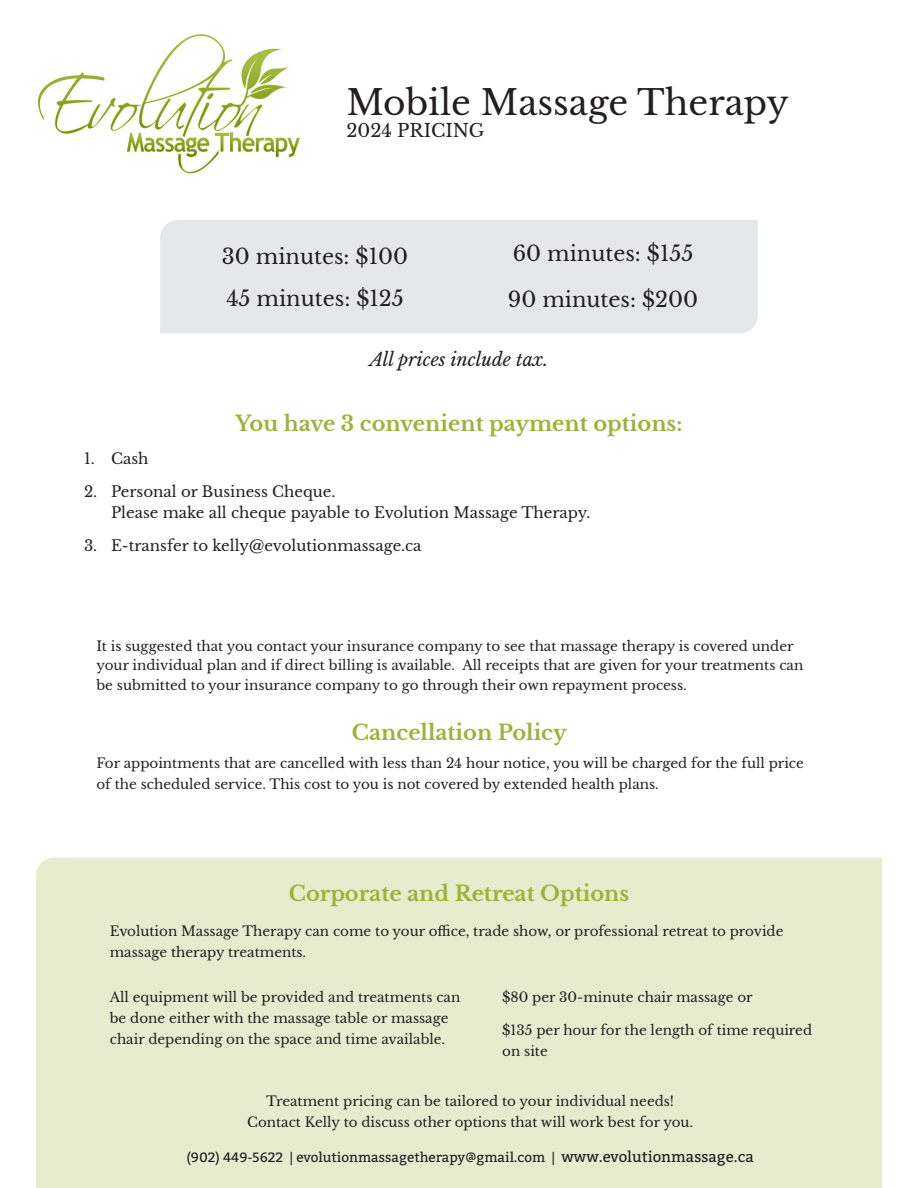
<style>
.page{position:relative;width:918px;height:1188px;background:#fff}
.page>*{position:absolute;margin:0;border:0;box-sizing:border-box;transform-origin:0 0}
.t1{font:34.5px "Libre Baskerville";color:#231f20}
.t2{font:700 21px "Libre Baskerville";color:#9ab437}
.t3{font:21px "Libre Baskerville";color:#231f20}
.t4{font:italic 18px "Libre Baskerville";color:#231f20}
.t5{font:18px "Libre Baskerville";color:#231f20}
.t6{font:15px/21px "Libre Baskerville";color:#231f20}
.t7{font:13.5px/21px "Libre Baskerville";color:#231f20}
.t8{font:13.5px "Bitter";color:#231f20}
.s1{font-size:15px}
</style>
<div class="page">
<div style="left:160px;top:220px;width:598px;height:113px;background:#e6e7e9"></div>
<img style="left:38px;top:34px;width:262px;height:140px">
<div style="left:36px;top:858px;width:846px;height:330px;background:#e6eccd"></div>
<p class="t1" style="left:346px;top:82px;width:444px">Mobile Massage Therapy</p>
<p class="t5" style="left:346px;top:120px;width:140px">2024 PRICING</p>
<p class="t3" style="left:222px;top:243px;width:188px">30 minutes: $100</p>
<p class="t3" style="left:226px;top:285px;width:179px">45 minutes: $125</p>
<p class="t3" style="left:513px;top:241px;width:182px">60 minutes: $155</p>
<p class="t3" style="left:508px;top:287px;width:192px">90 minutes: $200</p>
<p class="t4" style="left:370px;top:349px;width:180px">All prices include tax.</p>
<p class="t2" style="left:236px;top:410px;width:448px">You have 3 convenient payment options:</p>
<p class="t6" style="left:84px;top:448px;width:66px">1. Cash</p>
<p class="t6" style="left:111px;top:481px;width:481px;text-indent:-27px">2. Personal or Business Cheque.<br>Please make all cheque payable to Evolution Massage Therapy.</p>
<p class="t6" style="left:84px;top:536px;width:339px">3. E-transfer to kelly@evolutionmassage.ca</p>
<p class="t7" style="left:96px;top:636px;width:708px;line-height:19.5px">It is suggested that you contact your insurance company to see that massage therapy is covered under your individual plan and if direct billing is available. All receipts that are given for your treatments can be submitted to your insurance company to go through their own repayment process.</p>
<p class="t2" style="left:352px;top:720px;width:216px">Cancellation Policy</p>
<p class="t7" style="left:96px;top:753px;width:709px">For appointments that are cancelled with less than 24 hour notice, you will be charged for the full price of the scheduled service. This cost to you is not covered by extended health plans.</p>
<p class="t2" style="left:289px;top:881px;width:342px">Corporate and Retreat Options</p>
<p class="t7" style="left:110px;top:921px;width:675px">Evolution Massage Therapy can come to your office, trade show, or professional retreat to provide massage therapy treatments.</p>
<p class="t7" style="left:110px;top:987px;width:352px">All equipment will be provided and treatments can be done either with the massage table or massage chair depending on the space and time available.</p>
<p class="t7" style="left:502px;top:987px;width:252px">$80 per 30-minute chair massage or</p>
<p class="t7" style="left:502px;top:1020px;width:311px">$135 per hour for the length of time required on site</p>
<p class="t7" style="left:247px;top:1091px;width:447px;text-align:center">Treatment pricing can be tailored to your individual needs!<br>Contact Kelly to discuss other options that will work best for you.</p>
<p class="t8" style="left:186px;top:1148px;width:569px">(902) 449-5622 | evolutionmassagetherapy@gmail.com | <span class="s1">www.evolutionmassage.ca</span></p>
</div>
